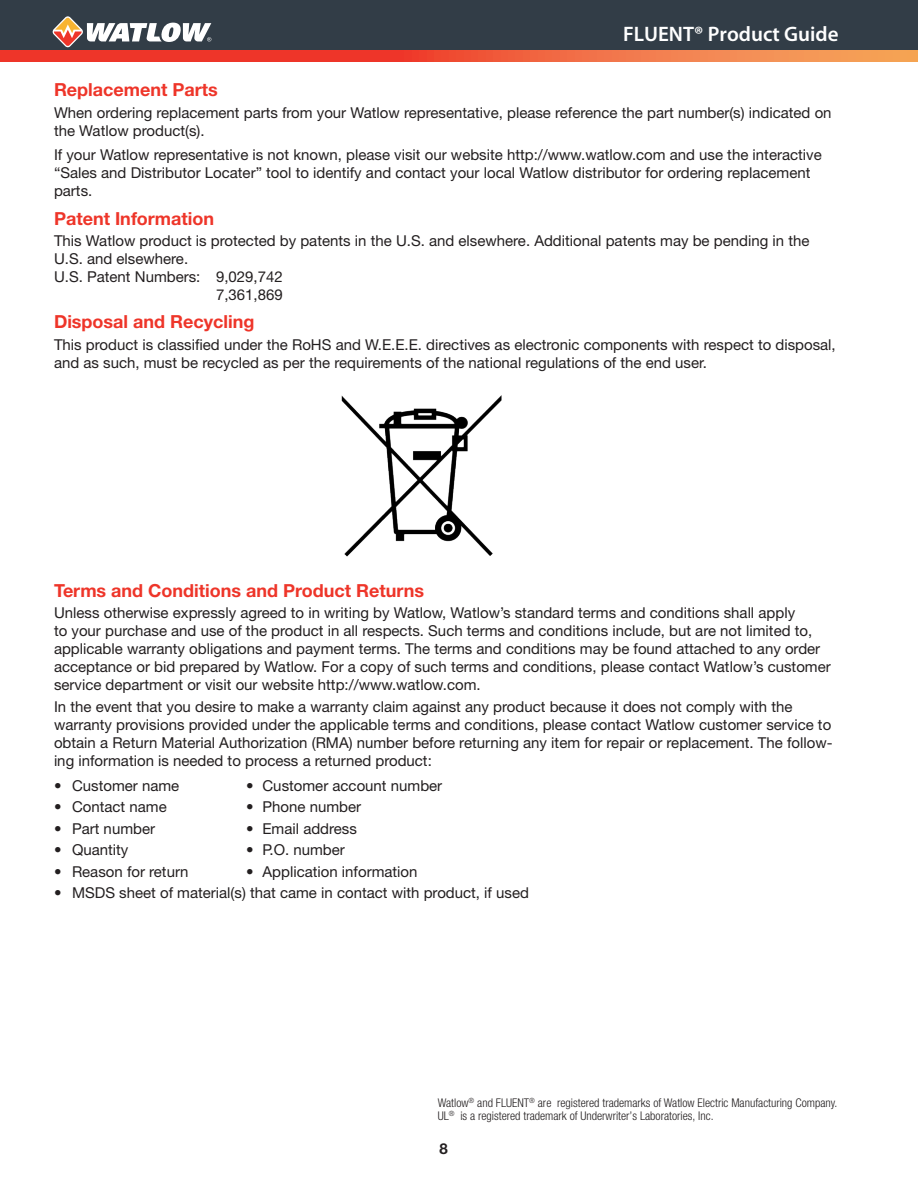
<style>
.page{position:relative;width:918px;height:1188px;background:#fff}
.page>*{position:absolute;margin:0;border:0;box-sizing:border-box;transform-origin:0 0}
.t1{font:600 21px "Myriad Pro";color:#fff}
.t2{font:700 18px "Helvetica Neue LT Std";color:#ee3529}
.t3{font:15px/18px "Helvetica Neue LT Std";color:#231f20}
.t4{font:700 15px "Helvetica Neue LT Std";color:#231f20}
.t5{font:300 condensed 12px "Helvetica Neue LT Std";color:#231f20}
</style>
<div class="page">
<div style="left:0;top:0;width:918px;height:50px;background:#323d47"></div>
<svg style="left:0;top:50px;width:918px;height:11px;background:#f05b3b"></svg>
<svg style="left:53px;top:16px;width:158px;height:31px"></svg>
<img style="left:341px;top:395px;width:161px;height:162px">
<h1 class="t1" style="left:623px;top:21px;width:217px">FLUENT® Product Guide</h1>
<p class="t2" style="left:54px;top:78px;width:165px">Replacement Parts</p>
<p class="t3" style="left:54px;top:103px;width:779px">When ordering replacement parts from your Watlow representative, please reference the part number(s) indicated on the Watlow product(s).</p>
<p class="t3" style="left:54px;top:146px;width:769px">If your Watlow representative is not known, please visit our website http://www.watlow.com and use the interactive “Sales and Distributor Locater” tool to identify and contact your local Watlow distributor for ordering replacement parts.</p>
<p class="t2" style="left:54px;top:207px;width:162px">Patent Information</p>
<p class="t3" style="left:54px;top:232px;width:757px">This Watlow product is protected by patents in the U.S. and elsewhere. Additional patents may be pending in the<br>U.S. and elsewhere.</p>
<p class="t3" style="left:54px;top:268px;width:230px">U.S. Patent Numbers: 9,029,742</p>
<p class="t3" style="left:216px;top:286px;width:68px">7,361,869</p>
<p class="t2" style="left:54px;top:311px;width:202px">Disposal and Recycling</p>
<p class="t3" style="left:54px;top:335px;width:783px">This product is classified under the RoHS and W.E.E.E. directives as electronic components with respect to disposal, and as such, must be recycled as per the requirements of the national regulations of the end user.</p>
<p class="t2" style="left:54px;top:579px;width:372px">Terms and Conditions and Product Returns</p>
<p class="t3" style="left:54px;top:604px;width:778px">Unless otherwise expressly agreed to in writing by Watlow, Watlow’s standard terms and conditions shall apply<br>to your purchase and use of the product in all respects. Such terms and conditions include, but are not limited to, applicable warranty obligations and payment terms. The terms and conditions may be found attached to any order acceptance or bid prepared by Watlow. For a copy of such terms and conditions, please contact Watlow’s customer service department or visit our website http://www.watlow.com.</p>
<p class="t3" style="left:54px;top:697px;width:780px">In the event that you desire to make a warranty claim against any product because it does not comply with the warranty provisions provided under the applicable terms and conditions, please contact Watlow customer service to obtain a Return Material Authorization (RMA) number before returning any item for repair or replacement. The follow&shy;ing information is needed to process a returned product:</p>
<p class="t3" style="left:54px;top:776px;width:127px">• Customer name</p>
<p class="t3" style="left:246px;top:776px;width:198px">• Customer account number</p>
<p class="t3" style="left:54px;top:798px;width:114px">• Contact name</p>
<p class="t3" style="left:246px;top:798px;width:117px">• Phone number</p>
<p class="t3" style="left:54px;top:819px;width:103px">• Part number</p>
<p class="t3" style="left:246px;top:819px;width:112px">• Email address</p>
<p class="t3" style="left:54px;top:841px;width:76px">• Quantity</p>
<p class="t3" style="left:246px;top:841px;width:100px">• P.O. number</p>
<p class="t3" style="left:54px;top:862px;width:136px">• Reason for return</p>
<p class="t3" style="left:246px;top:862px;width:173px">• Application information</p>
<p class="t3" style="left:54px;top:884px;width:477px">• MSDS sheet of material(s) that came in contact with product, if used</p>
<p class="t5" style="left:438px;top:1095px;width:401px">Watlow<sup>®</sup> and FLUENT<sup>®</sup> are registered trademarks of Watlow Electric Manufacturing Company.</p>
<p class="t5" style="left:438px;top:1109px;width:277px">UL<sup>®</sup> is a registered trademark of Underwriter’s Laboratories, Inc.</p>
<p class="t4" style="left:440px;top:1139px;width:10px">8</p>
</div>
